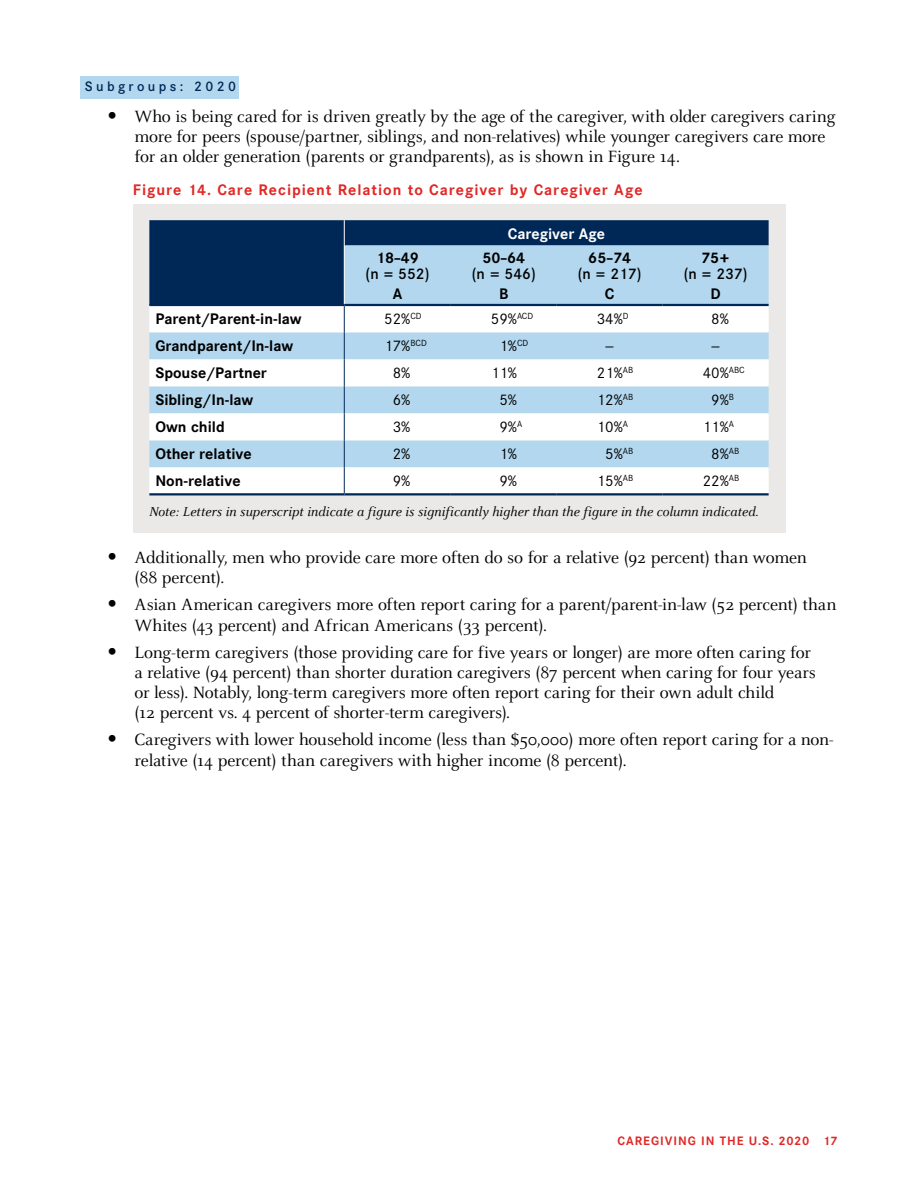
<style>
.page{position:relative;width:918px;height:1188px;background:#fff}
.page>*{position:absolute;margin:0;border:0;box-sizing:border-box;transform-origin:0 0}
.t1{font:18px/20.2px "Celeste Pro";letter-spacing:-.015em;color:#000}
.TableRowHead_BlackBo{font:700 15px "Corporate S";color:#000}
.TableText{font:15px "Corporate S";color:#000}
.CaptionLine2{font:700 15px "Corporate S";letter-spacing:.065em;color:#e02826}
.TableColSubhead{font:500 15px/16.5px "Corporate S";color:#000;text-align:center}
.TableColHead{font:700 15px "Corporate S";color:#fff}
.TableColSubhead-2{font:700 15px "Corporate S";color:#000}
.TableSource{font:italic 14.25px "Celeste Pro";letter-spacing:-.005em;color:#000}
.Subgroup_Head{font:500 13.5px "Corporate S";letter-spacing:.25em;color:#002856}
.t2{font:700 12px "Corporate S";letter-spacing:.08em;color:#e02826}
.s1{font-family:"Arial";font-size:27px}
.s2{font-weight:700}
</style>
<div class="page">
<div style="left:81px;top:76px;width:158px;height:22px;background:#b2d7ee"></div>
<div style="left:133px;top:204px;width:652px;height:328px;background:#eae9e8"></div>
<div style="left:149px;top:220px;width:620px;height:25px;background:#002856"></div>
<svg style="left:149px;top:245px;width:620px;height:59px;background:#799fbd"></svg>
<svg style="left:149px;top:306px;width:620px;height:187px;background:#ddedf7"></svg>
<hr style="left:149px;top:493px;width:195px;height:2px;background:#002856">
<hr style="left:344px;top:493px;width:107px;height:2px;background:#002856">
<hr style="left:451px;top:493px;width:106px;height:2px;background:#002856">
<hr style="left:557px;top:493px;width:106px;height:2px;background:#002856">
<hr style="left:663px;top:493px;width:106px;height:2px;background:#002856">
<hr style="left:149px;top:304px;width:195px;height:2px;background:#002856">
<svg style="left:344px;top:306px;width:1px;height:187px"></svg>
<hr style="left:344px;top:304px;width:107px;height:2px;background:#002856">
<hr style="left:451px;top:304px;width:106px;height:2px;background:#002856">
<hr style="left:557px;top:304px;width:106px;height:2px;background:#002856">
<hr style="left:663px;top:304px;width:106px;height:2px;background:#002856">
<svg style="left:344px;top:220px;width:1px;height:25px"></svg>
<hr style="left:344px;top:245px;width:1px;height:59px;background:#fff">
<p class="Subgroup_Head" style="left:85px;top:78px;width:153px">Subgroups: 2020</p>
<p class="t1" style="left:135px;top:106px;width:703px;text-indent:-27px"><span class="s1">•</span> Who is being cared for is driven greatly by the age of the caregiver, with older caregivers caring more for peers (spouse/partner, siblings, and non-relatives) while younger caregivers care more for an older generation (parents or grandparents), as is shown in Figure 14.</p>
<p class="CaptionLine2" style="left:133px;top:180px;width:511px">Figure 14. Care Recipient Relation to Caregiver by Caregiver Age</p>
<p class="TableColHead" style="left:508px;top:225px;width:99px">Caregiver Age</p>
<p class="TableColSubhead" style="left:366px;top:249px;width:65px"><span class="s2">18–49<br></span>(n = 552)</p>
<p class="TableColSubhead-2" style="left:393px;top:285px;width:11px">A</p>
<p class="TableColSubhead" style="left:472px;top:249px;width:65px"><span class="s2">50–64<br></span>(n = 546)</p>
<p class="TableColSubhead-2" style="left:499px;top:285px;width:11px">B</p>
<p class="TableColSubhead" style="left:578px;top:249px;width:65px"><span class="s2">65–74<br></span>(n = 217)</p>
<p class="TableColSubhead-2" style="left:605px;top:285px;width:11px">C</p>
<p class="TableColSubhead" style="left:684px;top:249px;width:65px"><span class="s2">75+<br></span>(n = 237)</p>
<p class="TableColSubhead-2" style="left:711px;top:285px;width:12px">D</p>
<p class="TableRowHead_BlackBo" style="left:155px;top:310px;width:148px">Parent/Parent-in-law</p>
<p class="TableText" style="left:384px;top:310px;width:39px">52%<sup>CD</sup></p>
<p class="TableText" style="left:491px;top:310px;width:44px">59%<sup>ACD</sup></p>
<p class="TableText" style="left:597px;top:310px;width:33px">34%<sup>D</sup></p>
<p class="TableText" style="left:711px;top:310px;width:19px">8%</p>
<p class="TableRowHead_BlackBo" style="left:155px;top:337px;width:140px">Grandparent/In-law</p>
<p class="TableText" style="left:384px;top:337px;width:44px">17%<sup>BCD</sup></p>
<p class="TableText" style="left:499px;top:337px;width:30px">1%<sup>CD</sup></p>
<p class="TableText" style="left:605px;top:337px;width:10px">—</p>
<p class="TableText" style="left:711px;top:337px;width:10px">—</p>
<p class="TableRowHead_BlackBo" style="left:155px;top:364px;width:113px">Spouse/Partner</p>
<p class="TableText" style="left:393px;top:364px;width:19px">8%</p>
<p class="TableText" style="left:491px;top:364px;width:27px">11%</p>
<p class="TableText" style="left:597px;top:364px;width:38px">21%<sup>AB</sup></p>
<p class="TableText" style="left:703px;top:364px;width:44px">40%<sup>ABC</sup></p>
<p class="TableRowHead_BlackBo" style="left:155px;top:391px;width:100px">Sibling/In-law</p>
<p class="TableText" style="left:393px;top:391px;width:19px">6%</p>
<p class="TableText" style="left:499px;top:391px;width:19px">5%</p>
<p class="TableText" style="left:597px;top:391px;width:38px">12%<sup>AB</sup></p>
<p class="TableText" style="left:711px;top:391px;width:24px">9%<sup>B</sup></p>
<p class="TableRowHead_BlackBo" style="left:155px;top:418px;width:71px">Own child</p>
<p class="TableText" style="left:393px;top:418px;width:19px">3%</p>
<p class="TableText" style="left:499px;top:418px;width:24px">9%<sup>A</sup></p>
<p class="TableText" style="left:597px;top:418px;width:33px">10%<sup>A</sup></p>
<p class="TableText" style="left:703px;top:418px;width:33px">11%<sup>A</sup></p>
<p class="TableRowHead_BlackBo" style="left:155px;top:445px;width:98px">Other relative</p>
<p class="TableText" style="left:393px;top:445px;width:19px">2%</p>
<p class="TableText" style="left:499px;top:445px;width:19px">1%</p>
<p class="TableText" style="left:605px;top:445px;width:29px">5%<sup>AB</sup></p>
<p class="TableText" style="left:711px;top:445px;width:29px">8%<sup>AB</sup></p>
<p class="TableRowHead_BlackBo" style="left:155px;top:472px;width:87px">Non-relative</p>
<p class="TableText" style="left:393px;top:472px;width:19px">9%</p>
<p class="TableText" style="left:499px;top:472px;width:19px">9%</p>
<p class="TableText" style="left:597px;top:472px;width:38px">15%<sup>AB</sup></p>
<p class="TableText" style="left:703px;top:472px;width:38px">22%<sup>AB</sup></p>
<p class="TableSource" style="left:149px;top:503px;width:611px">Note: Letters in superscript indicate a figure is significantly higher than the figure in the column indicated.</p>
<p class="t1" style="left:135px;top:547px;width:674px;text-indent:-27px"><span class="s1">•</span> Additionally, men who provide care more often do so for a relative (92 percent) than women (88 percent).</p>
<p class="t1" style="left:135px;top:594px;width:703px;text-indent:-27px"><span class="s1">•</span> Asian American caregivers more often report caring for a parent/parent-in-law (52 percent) than<br>Whites (43 percent) and African Americans (33 percent).</p>
<p class="t1" style="left:135px;top:642px;width:683px;text-indent:-27px"><span class="s1">•</span> Long-term caregivers (those providing care for five years or longer) are more often caring for a relative (94 percent) than shorter duration caregivers (87 percent when caring for four years or less). Notably, long-term caregivers more often report caring for their own adult child<br>(12 percent vs. 4 percent of shorter-term caregivers).</p>
<p class="t1" style="left:135px;top:729px;width:700px;text-indent:-27px"><span class="s1">•</span> Caregivers with lower household income (less than $50,000) more often report caring for a non&shy;relative (14 percent) than caregivers with higher income (8 percent).</p>
<p class="t2" style="left:617px;top:1134px;width:221px">CAREGIVING IN THE U.S. 2020 17</p>
</div>
